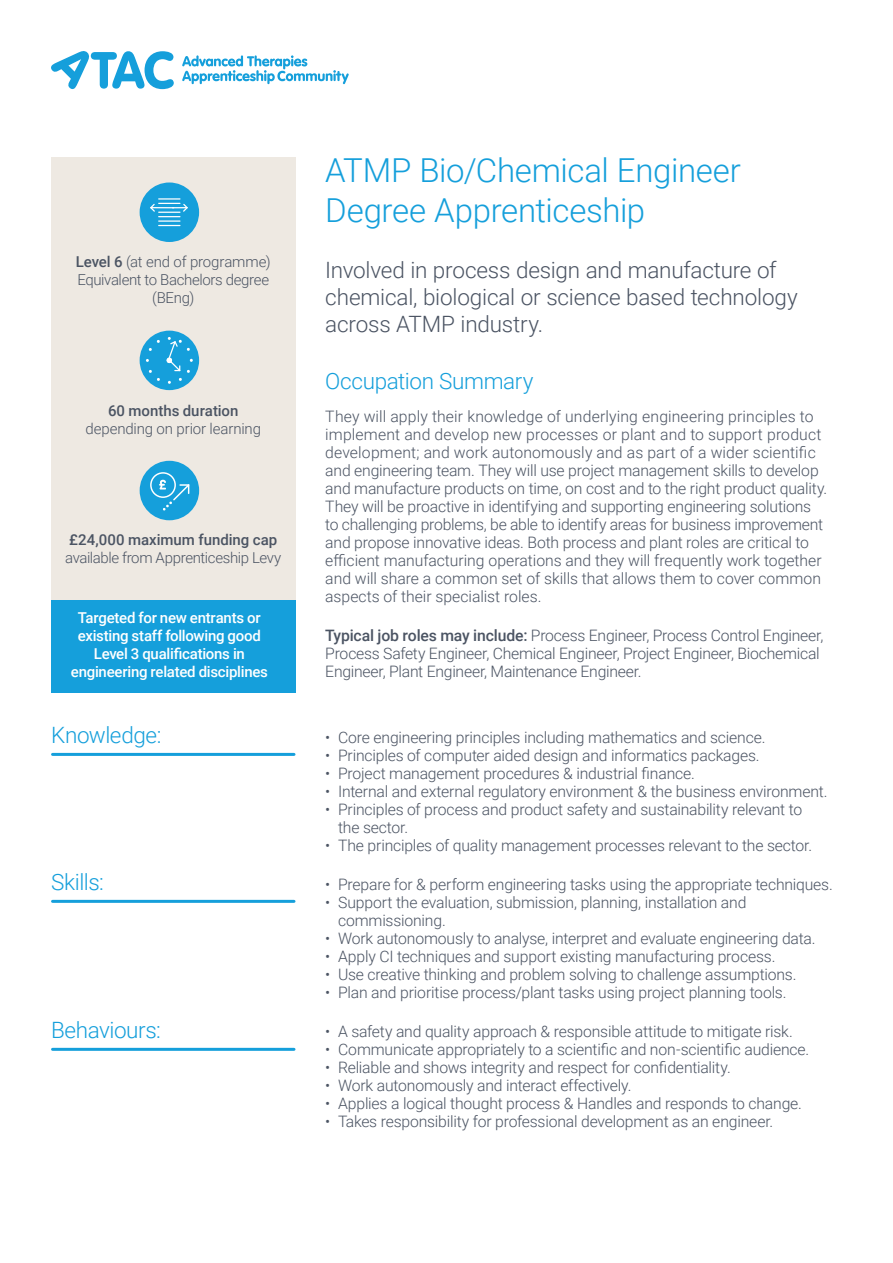
<style>
.page{position:relative;width:893px;height:1263px;background:#fff}
.page>*{position:absolute;margin:0;border:0;box-sizing:border-box;transform-origin:0 0}
.t1{font:300 33px/39.6px "Roboto";letter-spacing:-.01em;color:#159fdb}
.t2{font:300 22.5px/27px "Roboto";letter-spacing:-.01em;color:#4b5463}
.t3{font:300 22.5px "Roboto";letter-spacing:-.015em;color:#159fdb}
.t4{font:300 15.75px/18px "Roboto";letter-spacing:-.01em;color:#4b5463}
.t5{font:300 15px/18px "Roboto";letter-spacing:-.02em;color:#4b5463;text-align:center}
.t6{font:500 15px/18px "Roboto";letter-spacing:-.015em;color:#fff;text-align:center}
.t7{font:500 15px "Roboto";color:#4b5463}
.s1{font-weight:500}
</style>
<div class="page">
<div style="left:51px;top:157px;width:245px;height:492px;background:#eee9e2"></div>
<div style="left:51px;top:601px;width:245px;height:92px;background:#159fdb"></div>
<div style="left:140px;top:182px;width:59px;height:60px;background:#159fdb;border-radius:50%"></div>
<hr style="left:158px;top:198px;width:22px;height:2px;background:#fff">
<svg style="left:150px;top:203px;width:38px;height:14px"></svg>
<hr style="left:158px;top:220px;width:22px;height:2px;background:#fff">
<svg style="left:158px;top:225px;width:22px;height:1px"></svg>
<div style="left:140px;top:331px;width:59px;height:59px;background:#159fdb;border-radius:50%"></div>
<svg style="left:146px;top:337px;width:47px;height:47px"></svg>
<div style="left:140px;top:461px;width:59px;height:59px;background:#159fdb;border-radius:50%"></div>
<svg style="left:150px;top:472px;width:39px;height:39px"></svg>
<hr style="left:53px;top:753px;width:241px;height:3px;background:#159fdb">
<hr style="left:53px;top:900px;width:241px;height:3px;background:#159fdb">
<hr style="left:53px;top:1048px;width:241px;height:3px;background:#159fdb">
<svg style="left:51px;top:51px;width:123px;height:39px"></svg>
<svg style="left:182px;top:55px;width:167px;height:29px"></svg>
<p class="t5" style="left:76px;top:253px;width:196px"><span class="s1">Level 6</span> (at end of programme)<br>Equivalent to Bachelors degree (BEng)</p>
<p class="t7" style="left:108px;top:400px;width:132px">60 months duration</p>
<p class="t5" style="left:85px;top:419px;width:177px">depending on prior learning</p>
<p class="t7" style="left:69px;top:529px;width:209px">£24,000 maximum funding cap</p>
<p class="t5" style="left:65px;top:548px;width:218px">available from Apprenticeship Levy</p>
<p class="t6" style="left:71px;top:608px;width:199px">Targeted for new entrants or existing staff following good<br>Level 3 qualifications in engineering related disciplines</p>
<h2 class="t3" style="left:51px;top:719px;width:112px">Knowledge:</h2>
<h2 class="t3" style="left:51px;top:866px;width:54px">Skills:</h2>
<h2 class="t3" style="left:51px;top:1014px;width:111px">Behaviours:</h2>
<h1 class="t1" style="left:325px;top:149px;width:417px">ATMP Bio/Chemical Engineer<br>Degree Apprenticeship</h1>
<h2 class="t2" style="left:325px;top:256px;width:474px">Involved in process design and manufacture of chemical, biological or science based technology across ATMP industry.</h2>
<h2 class="t3" style="left:325px;top:365px;width:210px">Occupation Summary</h2>
<p class="t4" style="left:325px;top:407px;width:504px">They will apply their knowledge of underlying engineering principles to implement and develop new processes or plant and to support product development; and work autonomously and as part of a wider scientific and engineering team. They will use project management skills to develop and manufacture products on time, on cost and to the right product quality.<br>They will be proactive in identifying and supporting engineering solutions to challenging problems, be able to identify areas for business improvement and propose innovative ideas. Both process and plant roles are critical to efficient manufacturing operations and they will frequently work together and will share a common set of skills that allows them to cover common aspects of their specialist roles.</p>
<p class="t4" style="left:325px;top:626px;width:500px"><span class="s1">Typical job roles may include:</span> Process Engineer, Process Control Engineer,<br>Process Safety Engineer, Chemical Engineer, Project Engineer, Biochemical<br>Engineer, Plant Engineer, Maintenance Engineer.</p>
<p class="t4" style="left:325px;top:727px;width:442px">• Core engineering principles including mathematics and science.</p>
<p class="t4" style="left:325px;top:745px;width:436px">• Principles of computer aided design and informatics packages.</p>
<p class="t4" style="left:325px;top:763px;width:371px">• Project management procedures &amp; industrial finance.</p>
<p class="t4" style="left:325px;top:781px;width:504px">• Internal and external regulatory environment &amp; the business environment.</p>
<p class="t4" style="left:338px;top:799px;width:466px;text-indent:-13px">• Principles of process and product safety and sustainability relevant to the sector.</p>
<p class="t4" style="left:325px;top:835px;width:488px">• The principles of quality management processes relevant to the sector.</p>
<p class="t4" style="left:325px;top:875px;width:509px">• Prepare for &amp; perform engineering tasks using the appropriate techniques.</p>
<p class="t4" style="left:338px;top:893px;width:410px;text-indent:-13px">• Support the evaluation, submission, planning, installation and commissioning.</p>
<p class="t4" style="left:325px;top:929px;width:492px">• Work autonomously to analyse, interpret and evaluate engineering data.</p>
<p class="t4" style="left:325px;top:947px;width:452px">• Apply CI techniques and support existing manufacturing process.</p>
<p class="t4" style="left:325px;top:965px;width:473px">• Use creative thinking and problem solving to challenge assumptions.</p>
<p class="t4" style="left:325px;top:983px;width:463px">• Plan and prioritise process/plant tasks using project planning tools.</p>
<p class="t4" style="left:325px;top:1022px;width:469px">• A safety and quality approach &amp; responsible attitude to mitigate risk.</p>
<p class="t4" style="left:325px;top:1040px;width:485px">• Communicate appropriately to a scientific and non-scientific audience.</p>
<p class="t4" style="left:325px;top:1058px;width:407px">• Reliable and shows integrity and respect for confidentiality.</p>
<p class="t4" style="left:325px;top:1076px;width:308px">• Work autonomously and interact effectively.</p>
<p class="t4" style="left:325px;top:1094px;width:478px">• Applies a logical thought process &amp; Handles and responds to change.</p>
<p class="t4" style="left:325px;top:1112px;width:450px">• Takes responsibility for professional development as an engineer.</p>
</div>
